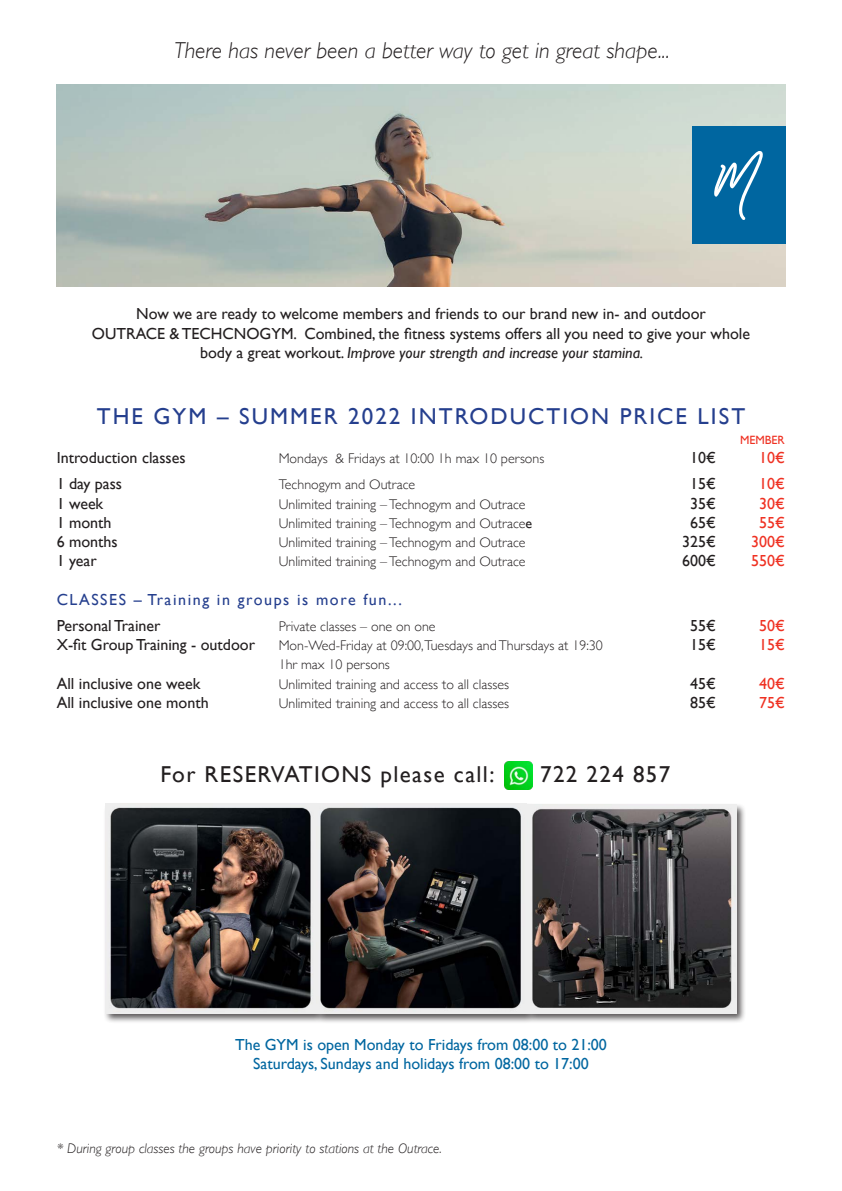
<style>
.page{position:relative;width:842px;height:1191px;background:#fff}
.page>*{position:absolute;margin:0;border:0;box-sizing:border-box;transform-origin:0 0}
.t1{font:italic 300 23px "Gill Sans";color:#231f20}
.t2{font:23px "Gill Sans";letter-spacing:.09em;color:#253f8e}
.t3{font:23px "Gill Sans";letter-spacing:.06em;color:#231f20}
.t4{font:16px "Gill Sans";color:#231f20}
.t5{font:16px "Gill Sans";color:#0066a0}
.t6{font:italic 16px "Gill Sans";color:#231f20}
.t7{font:16px "Gill Sans";letter-spacing:.1em;color:#253f8e}
.t8{font:16px "Gill Sans";color:#ef3122}
.t9{font:300 14px "Gill Sans";color:#231f20}
.t10{font:italic 300 14px "Gill Sans";color:#231f20}
.t11{font:12px "Gill Sans";color:#ef3122}
.s1{font-style:normal}
.s2{font-weight:400}
</style>
<div class="page">
<img style="left:57px;top:84px;width:728px;height:202px">
<div style="left:692px;top:127px;width:93px;height:117px;background:#0066a0"></div>
<svg style="left:714px;top:151px;width:49px;height:69px"></svg>
<div style="left:103px;top:802px;width:643px;height:222px;background:#231f20;opacity:.75"></div>
<img style="left:105px;top:804px;width:631px;height:209px">
<img style="left:505px;top:761px;width:28px;height:28px">
<p class="t1" style="left:174px;top:38px;width:497px">There has never been a better way to get in great shape...</p>
<p class="t4" style="left:136px;top:305px;width:571px">Now we are ready to welcome members and friends to our brand new in- and outdoor</p>
<p class="t4" style="left:92px;top:324px;width:660px">OUTRACE &amp; TECHCNOGYM. Combined, the fitness systems offers all you need to give your whole</p>
<p class="t6" style="left:200px;top:343px;width:445px"><span class="s1">body a great workout.</span> Improve your strength and increase your stamina.</p>
<p class="t2" style="left:97px;top:402px;width:650px">THE GYM – SUMMER 2022 INTRODUCTION PRICE LIST</p>
<p class="t11" style="left:740px;top:432px;width:46px">MEMBER</p>
<p class="t4" style="left:57px;top:448px;width:130px">Introduction classes</p>
<p class="t9" style="left:279px;top:447px;width:267px">Mondays &amp; Fridays at 10:00 1h max 10 persons</p>
<p class="t4" style="left:690px;top:448px;width:27px">10€</p>
<p class="t8" style="left:759px;top:448px;width:27px">10€</p>
<p class="t4" style="left:57px;top:474px;width:67px">1 day pass</p>
<p class="t9" style="left:279px;top:474px;width:138px">Technogym and Outrace</p>
<p class="t4" style="left:690px;top:474px;width:27px">15€</p>
<p class="t8" style="left:759px;top:474px;width:27px">10€</p>
<p class="t4" style="left:57px;top:494px;width:48px">1 week</p>
<p class="t9" style="left:279px;top:493px;width:248px">Unlimited training – Technogym and Outrace</p>
<p class="t4" style="left:690px;top:494px;width:27px">35€</p>
<p class="t8" style="left:759px;top:494px;width:27px">30€</p>
<p class="t4" style="left:57px;top:513px;width:56px">1 month</p>
<p class="t9" style="left:279px;top:512px;width:255px">Unlimited training – Technogym and Outrace<span class="s2">e</span></p>
<p class="t4" style="left:690px;top:513px;width:27px">65€</p>
<p class="t8" style="left:759px;top:513px;width:27px">55€</p>
<p class="t4" style="left:57px;top:532px;width:63px">6 months</p>
<p class="t9" style="left:279px;top:531px;width:248px">Unlimited training – Technogym and Outrace</p>
<p class="t4" style="left:682px;top:532px;width:35px">325€</p>
<p class="t8" style="left:751px;top:532px;width:35px">300€</p>
<p class="t4" style="left:57px;top:551px;width:41px">1 year</p>
<p class="t9" style="left:279px;top:550px;width:248px">Unlimited training – Technogym and Outrace</p>
<p class="t4" style="left:682px;top:551px;width:35px">600€</p>
<p class="t8" style="left:751px;top:551px;width:35px">550€</p>
<p class="t7" style="left:57px;top:590px;width:347px">CLASSES – Training in groups is more fun...</p>
<p class="t4" style="left:57px;top:616px;width:105px">Personal Trainer</p>
<p class="t9" style="left:279px;top:615px;width:158px">Private classes – one on one</p>
<p class="t4" style="left:690px;top:616px;width:27px">55€</p>
<p class="t8" style="left:759px;top:616px;width:27px">50€</p>
<p class="t4" style="left:57px;top:635px;width:200px">X-fit Group Training - outdoor</p>
<p class="t9" style="left:279px;top:634px;width:326px">Mon-Wed-Friday at 09:00,Tuesdays and Thursdays at 19:30</p>
<p class="t4" style="left:690px;top:635px;width:27px">15€</p>
<p class="t8" style="left:759px;top:635px;width:27px">15€</p>
<p class="t9" style="left:279px;top:654px;width:113px">1hr max 10 persons</p>
<p class="t4" style="left:57px;top:674px;width:145px">All inclusive one week</p>
<p class="t9" style="left:279px;top:673px;width:232px">Unlimited training and access to all classes</p>
<p class="t4" style="left:690px;top:674px;width:27px">45€</p>
<p class="t8" style="left:759px;top:674px;width:27px">40€</p>
<p class="t4" style="left:57px;top:693px;width:154px">All inclusive one month</p>
<p class="t9" style="left:279px;top:692px;width:232px">Unlimited training and access to all classes</p>
<p class="t4" style="left:690px;top:693px;width:27px">85€</p>
<p class="t8" style="left:759px;top:693px;width:27px">75€</p>
<p class="t3" style="left:160px;top:761px;width:335px">For RESERVATIONS please call:</p>
<p class="t3" style="left:540px;top:761px;width:132px">722 224 857</p>
<p class="t5" style="left:235px;top:1034px;width:373px">The GYM is open Monday to Fridays from 08:00 to 21:00</p>
<p class="t5" style="left:253px;top:1054px;width:337px">Saturdays, Sundays and holidays from 08:00 to 17:00</p>
<p class="t10" style="left:57px;top:1140px;width:387px">* During group classes the groups have priority to stations at the Outrace.</p>
</div>
